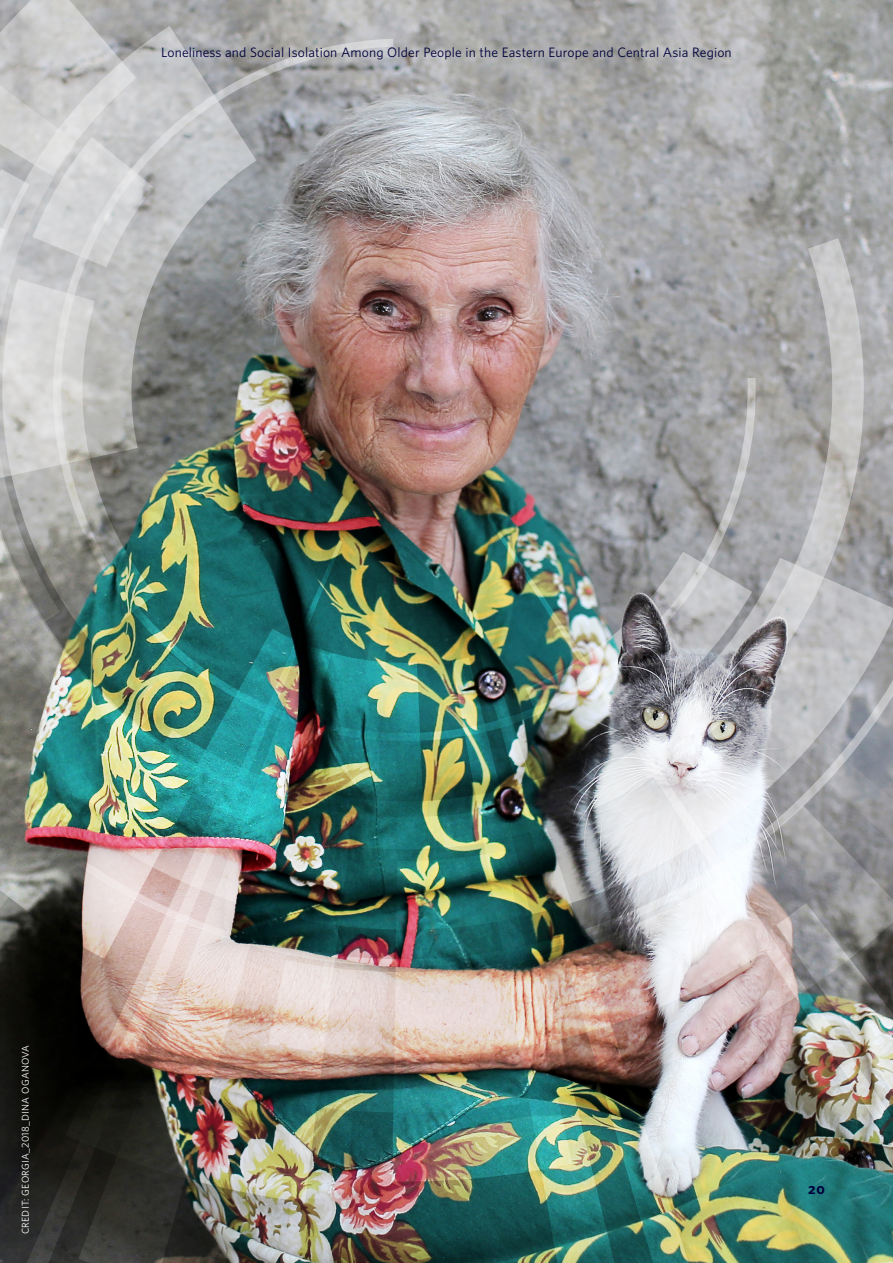
<style>
.page{position:relative;width:893px;height:1263px;background:#fff}
.page>*{position:absolute;margin:0;border:0;box-sizing:border-box;transform-origin:0 0}
.t1{font:13.95px "UNFPA Bold SC";color:#00003c}
.t2{font:12.45px "UNFPA Text";letter-spacing:.01em;color:#00003c}
.Body{font:9px "UNFPA Text";letter-spacing:.03em;color:#fff}
</style>
<div class="page">
<img style="left:154px;top:0;width:739px;height:1263px">
<img style="left:392px;top:1112px;width:60px;height:69px">
<img style="left:673px;top:1112px;width:70px;height:151px">
<img style="left:342px;top:1112px;width:49px;height:151px">
<img style="left:187px;top:1112px;width:144px;height:151px">
<img style="left:452px;top:1112px;width:221px;height:151px">
<svg style="left:0;top:169px;width:864px;height:334px;background:#b4b3b3"></svg>
<svg style="left:0;top:0;width:154px;height:267px;background:#c4c4c4"></svg>
<img style="left:53px;top:39px;width:703px;height:464px">
<img style="left:743px;top:1112px;width:150px;height:151px">
<svg style="left:0;top:1112px;width:187px;height:151px;background:#2a2a26"></svg>
<img style="left:0;top:503px;width:893px;height:609px">
<p class="t2" style="left:161px;top:44px;width:572px">Loneliness and Social Isolation Among Older People in the Eastern Europe and Central Asia Region</p>
<p class="Body" style="left:19px;top:1234px;width:191px;rotate:-90deg">CREDIT: GEORGIA_2018_DINA OGANOVA</p>
<p class="t1" style="left:808px;top:1179px;width:18px">20</p>
</div>
